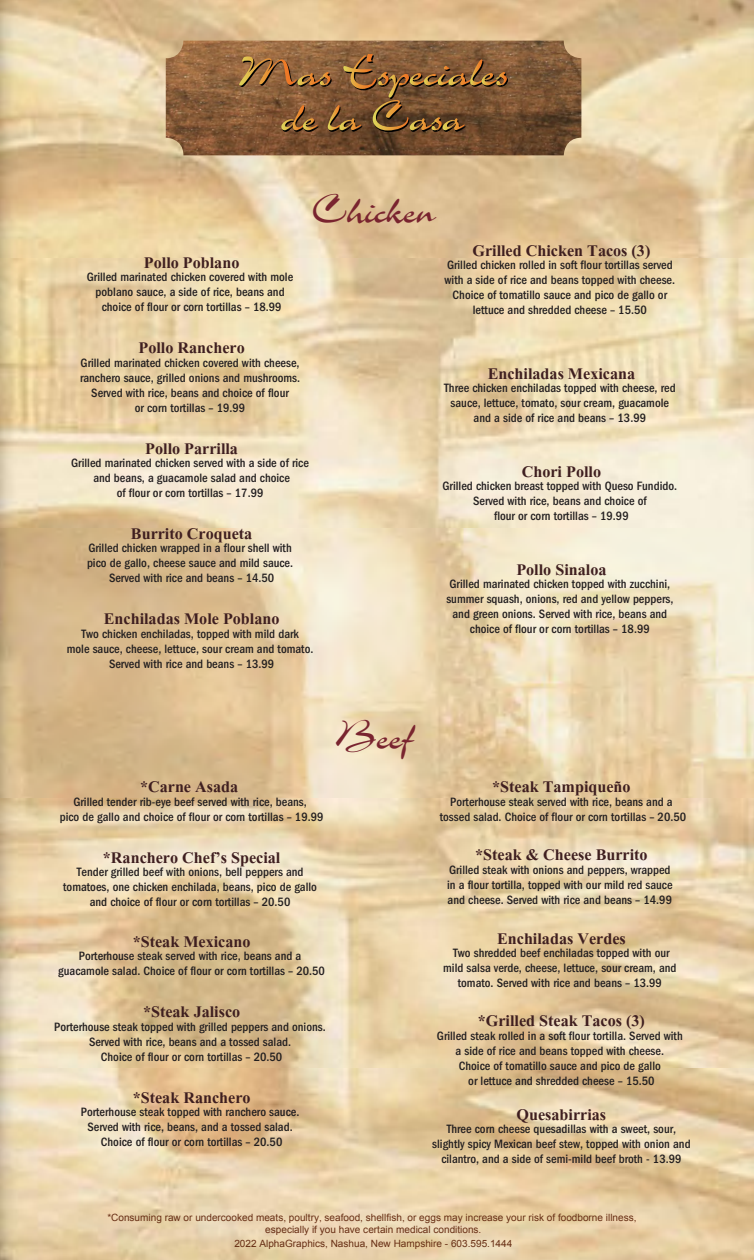
<style>
.page{position:relative;width:754px;height:1260px;background:#fff}
.page>*{position:absolute;margin:0;border:0;box-sizing:border-box;transform-origin:0 0}
.t1{font:45.12px "Airfoil Script Ssk";color:#79242f}
.t2{font:700 20px "Aparajita";color:#3f1f20}
.t3{font:500 condensed 12.5px/15px "Franklin Gothic";color:#231f20;text-align:center}
.t4{font:10px/12px "Arial";color:#672e14;text-align:center}
</style>
<div class="page">
<img style="left:0;top:0;width:754px;height:1260px">
<img style="left:166px;top:41px;width:415px;height:114px">
<svg style="left:239px;top:54px;width:269px;height:78px;background:#835a33"></svg>
<h2 class="t2" style="left:144px;top:253px;width:97px">Pollo Poblano</h2>
<p class="t3" style="left:87px;top:270px;width:208px">Grilled marinated chicken covered with mole poblano sauce, a side of rice, beans and choice of flour or corn tortillas – 18.99</p>
<h2 class="t2" style="left:139px;top:339px;width:108px">Pollo Ranchero</h2>
<p class="t3" style="left:80px;top:355px;width:222px">Grilled marinated chicken covered with cheese, ranchero sauce, grilled onions and mushrooms.<br>Served with rice, beans and choice of flour<br>or corn tortillas – 19.99</p>
<h1 class="t1" style="left:312px;top:185px;width:124px">Chicken</h1>
<h2 class="t2" style="left:472px;top:241px;width:179px">Grilled Chicken Tacos (3)</h2>
<p class="t3" style="left:444px;top:257px;width:232px">Grilled chicken rolled in soft flour tortillas served with a side of rice and beans topped with cheese.<br>Choice of tomatillo sauce and pico de gallo or lettuce and shredded cheese – 15.50</p>
<h2 class="t2" style="left:488px;top:364px;width:149px">Enchiladas Mexicana</h2>
<p class="t3" style="left:444px;top:380px;width:233px">Three chicken enchiladas topped with cheese, red sauce, lettuce, tomato, sour cream, guacamole and a side of rice and beans – 13.99</p>
<h2 class="t2" style="left:145px;top:439px;width:94px">Pollo Parrilla</h2>
<p class="t3" style="left:71px;top:455px;width:239px">Grilled marinated chicken served with a side of rice and beans, a guacamole salad and choice<br>of flour or corn tortillas – 17.99</p>
<h2 class="t2" style="left:131px;top:524px;width:123px">Burrito Croqueta</h2>
<p class="t3" style="left:87px;top:541px;width:208px">Grilled chicken wrapped in a flour shell with pico de gallo, cheese sauce and mild sauce.<br>Served with rice and beans – 14.50</p>
<h2 class="t2" style="left:104px;top:610px;width:177px">Enchiladas Mole Poblano</h2>
<p class="t3" style="left:67px;top:626px;width:248px">Two chicken enchiladas, topped with mild dark<br>mole sauce, cheese, lettuce, sour cream and tomato.<br>Served with rice and beans – 13.99</p>
<h2 class="t2" style="left:522px;top:462px;width:81px">Chori Pollo</h2>
<p class="t3" style="left:442px;top:478px;width:236px">Grilled chicken breast topped with Queso Fundido.<br>Served with rice, beans and choice of<br>flour or corn tortillas – 19.99</p>
<h2 class="t2" style="left:516px;top:560px;width:92px">Pollo Sinaloa</h2>
<p class="t3" style="left:446px;top:577px;width:228px">Grilled marinated chicken topped with zucchini, summer squash, onions, red and yellow peppers, and green onions. Served with rice, beans and choice of flour or corn tortillas – 18.99</p>
<h2 class="t2" style="left:140px;top:778px;width:100px">*Carne Asada</h2>
<p class="t3" style="left:60px;top:794px;width:265px">Grilled tender rib-eye beef served with rice, beans,<br>pico de gallo and choice of flour or corn tortillas – 19.99</p>
<h2 class="t2" style="left:103px;top:848px;width:179px">*Ranchero Chef’s Special</h2>
<p class="t3" style="left:63px;top:864px;width:255px">Tender grilled beef with onions, bell peppers and tomatoes, one chicken enchilada, beans, pico de gallo and choice of flour or corn tortillas – 20.50</p>
<h1 class="t1" style="left:335px;top:711px;width:79px">Beef</h1>
<h2 class="t2" style="left:133px;top:932px;width:119px">*Steak Mexicano</h2>
<p class="t3" style="left:58px;top:949px;width:268px">Porterhouse steak served with rice, beans and a guacamole salad. Choice of flour or corn tortillas – 20.50</p>
<h2 class="t2" style="left:143px;top:1003px;width:99px">*Steak Jalisco</h2>
<p class="t3" style="left:54px;top:1019px;width:273px">Porterhouse steak topped with grilled peppers and onions.<br>Served with rice, beans and a tossed salad.<br>Choice of flour or corn tortillas – 20.50</p>
<h2 class="t2" style="left:133px;top:1088px;width:119px">*Steak Ranchero</h2>
<p class="t3" style="left:81px;top:1105px;width:220px">Porterhouse steak topped with ranchero sauce.<br>Served with rice, beans, and a tossed salad.<br>Choice of flour or corn tortillas – 20.50</p>
<h2 class="t2" style="left:492px;top:778px;width:140px">*Steak Tampiqueño</h2>
<p class="t3" style="left:440px;top:794px;width:248px">Porterhouse steak served with rice, beans and a tossed salad. Choice of flour or corn tortillas – 20.50</p>
<h2 class="t2" style="left:475px;top:846px;width:174px">*Steak &amp; Cheese Burrito</h2>
<p class="t3" style="left:447px;top:862px;width:227px;text-align:left">Grilled steak with onions and peppers, wrapped in a flour tortilla, topped with our mild red sauce and cheese. Served with rice and beans – 14.99</p>
<h2 class="t2" style="left:497px;top:929px;width:130px">Enchiladas Verdes</h2>
<p class="t3" style="left:443px;top:945px;width:235px">Two shredded beef enchiladas topped with our mild salsa verde, cheese, lettuce, sour cream, and tomato. Served with rice and beans – 13.99</p>
<h2 class="t2" style="left:478px;top:1012px;width:169px">*Grilled Steak Tacos (3)</h2>
<p class="t3" style="left:437px;top:1028px;width:247px">Grilled steak rolled in a soft flour tortilla. Served with a side of rice and beans topped with cheese.<br>Choice of tomatillo sauce and pico de gallo<br>or lettuce and shredded cheese – 15.50</p>
<h2 class="t2" style="left:516px;top:1105px;width:91px">Quesabirrias</h2>
<p class="t3" style="left:432px;top:1121px;width:260px">Three corn cheese quesadillas with a sweet, sour, slightly spicy Mexican beef stew, topped with onion and cilantro, and a side of semi-mild beef broth - 13.99</p>
<p class="t4" style="left:107px;top:1212px;width:531px">*Consuming raw or undercooked meats, poultry, seafood, shellfish, or eggs may increase your risk of foodborne illness, especially if you have certain medical conditions.</p>
<p class="t4" style="left:234px;top:1237px;width:279px">2022 AlphaGraphics, Nashua, New Hampshire - 603.595.1444</p>
</div>
